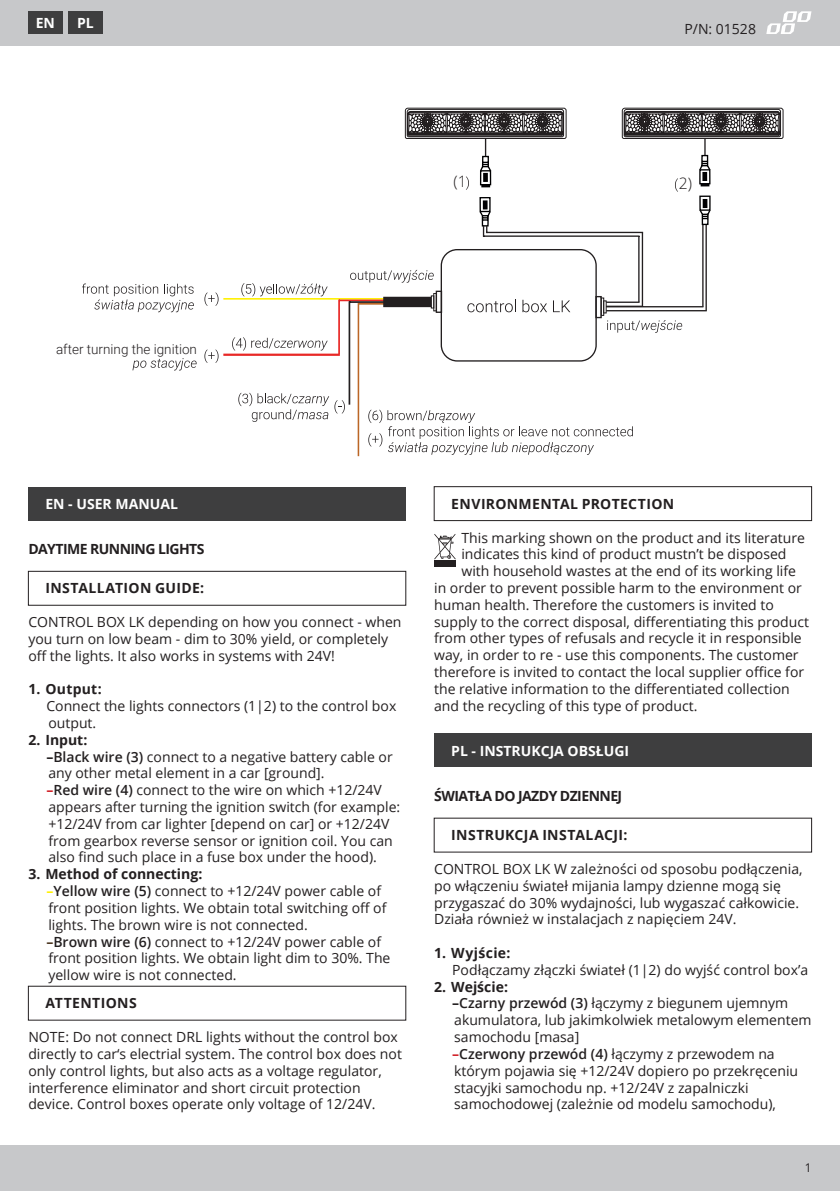
<style>
.page{position:relative;width:840px;height:1191px;background:#fff}
.page>*{position:absolute;margin:0;border:0;box-sizing:border-box;transform-origin:0 0}
.t1{font:300 15.6px "Open Sans";color:#231f20}
.Tekst{font:14px/16.8px "Open Sans";color:#231f20}
.Lista_drugi_poziom{font:14px/16.8px "Open Sans";color:#231f20}
.Nagłówek_ROZDZIAŁU{font:700 14px "Open Sans";letter-spacing:.02em;color:#231f20}
.Nazwa_produktu{font:700 14px "Open Sans";letter-spacing:-.04em;color:#231f20}
.Jezyk{font:700 14px "Open Sans";color:#fff}
.Nagłówek_ROZDZIAŁU-2{font:700 14px "Open Sans";color:#231f20}
.Jezyk_Ikona{font:700 14px "Open Sans";color:#fff}
.t2{font:300 13.4px "Roboto";color:#231f20}
.t3{font:12px "Open Sans";color:#231f20}
.s1{font-weight:700}
.s2{font-weight:600}
.s3{font-weight:700;color:#d1232a}
.s4{font-weight:700;color:#fff101}
.s5{font-weight:700;color:#4c3721}
</style>
<div class="page">
<div style="left:0;top:0;width:839px;height:45px;background:#c7c8ca"></div>
<div style="left:0;top:1145px;width:839px;height:46px;background:#c7c8ca"></div>
<svg style="left:766px;top:11px;width:45px;height:23px"></svg>
<div style="left:28px;top:11px;width:34px;height:23px;background:#3e3e3f"></div>
<div style="left:28px;top:486px;width:377px;height:34px;background:#3e3e3f"></div>
<div style="left:28px;top:571px;width:378px;height:35px;border:1px solid #231f20"></div>
<div style="left:433px;top:486px;width:378px;height:35px;border:1px solid #231f20"></div>
<div style="left:434px;top:733px;width:377px;height:34px;background:#3e3e3f"></div>
<svg style="left:434px;top:534px;width:21px;height:25px"></svg>
<div style="left:434px;top:561px;width:21px;height:6px;background:#231f20"></div>
<div style="left:68px;top:11px;width:34px;height:23px;background:#3e3e3f"></div>
<svg style="left:439px;top:124px;width:268px;height:238px"></svg>
<hr style="left:704px;top:124px;width:1px;height:32px;background:#231f20">
<svg style="left:467px;top:300px;width:48px;height:12px"></svg>
<svg style="left:522px;top:300px;width:24px;height:12px"></svg>
<svg style="left:552px;top:300px;width:18px;height:12px"></svg>
<svg style="left:606px;top:320px;width:75px;height:13px"></svg>
<svg style="left:350px;top:270px;width:83px;height:13px"></svg>
<svg style="left:241px;top:283px;width:86px;height:13px"></svg>
<svg style="left:232px;top:337px;width:95px;height:14px"></svg>
<hr style="left:605px;top:306px;width:98px;height:1px;background:#231f20">
<hr style="left:638px;top:236px;width:1px;height:66px;background:#231f20">
<hr style="left:605px;top:310px;width:101px;height:1px;background:#231f20">
<hr style="left:641px;top:232px;width:1px;height:74px;background:#231f20">
<svg style="left:478px;top:154px;width:233px;height:83px"></svg>
<hr style="left:223px;top:298px;width:161px;height:2px;background:#fff101">
<hr style="left:339px;top:299px;width:45px;height:2px;background:#e82826">
<hr style="left:338px;top:299px;width:2px;height:55px;background:#e82826">
<hr style="left:223px;top:353px;width:117px;height:3px;background:#e82826">
<hr style="left:349px;top:301px;width:36px;height:2px;background:#231f20">
<hr style="left:348px;top:301px;width:2px;height:104px;background:#231f20">
<div style="left:435px;top:291px;width:7px;height:22px;border:1px solid #231f20"></div>
<div style="left:433px;top:293px;width:3px;height:18px;border:1px solid #231f20"></div>
<div style="left:430px;top:295px;width:4px;height:13px;border:1px solid #231f20"></div>
<div style="left:595px;top:296px;width:6px;height:22px;border:1px solid #231f20"></div>
<div style="left:600px;top:297px;width:4px;height:19px;border:1px solid #231f20"></div>
<svg style="left:603px;top:300px;width:3px;height:13px"></svg>
<hr style="left:605px;top:301px;width:34px;height:2px;background:#231f20">
<hr style="left:605px;top:306px;width:37px;height:1px;background:#231f20">
<hr style="left:358px;top:303px;width:27px;height:2px;background:#bb6626">
<hr style="left:357px;top:303px;width:2px;height:153px;background:#bb6626">
<svg style="left:204px;top:292px;width:14px;height:14px"></svg>
<svg style="left:204px;top:349px;width:14px;height:14px"></svg>
<div style="left:384px;top:297px;width:46px;height:9px;background:#231f20"></div>
<div style="left:383px;top:297px;width:48px;height:10px;border:2px solid #231f20"></div>
<svg style="left:82px;top:283px;width:112px;height:29px"></svg>
<svg style="left:132px;top:358px;width:64px;height:12px"></svg>
<svg style="left:238px;top:393px;width:106px;height:29px"></svg>
<svg style="left:368px;top:409px;width:264px;height:46px"></svg>
<svg style="left:621px;top:108px;width:162px;height:33px"></svg>
<svg style="left:405px;top:108px;width:161px;height:33px"></svg>
<p class="Jezyk_Ikona" style="left:36px;top:13px;width:21px">EN</p>
<p class="Jezyk_Ikona" style="left:77px;top:13px;width:18px">PL</p>
<p class="Tekst" style="left:684px;top:20px;width:73px">P/N: 01528</p>
<p class="t1" style="left:453px;top:171px;width:15px">(1</p>
<p class="t1" style="left:678px;top:173px;width:15px">2)</p>
<p class="t2" style="left:56px;top:340px;width:142px">after turning the ignition</p>
<p class="Jezyk" style="left:45px;top:494px;width:134px">EN - USER MANUAL</p>
<p class="Nazwa_produktu" style="left:28px;top:539px;width:178px">DAYTIME RUNNING LIGHTS</p>
<p class="Nagłówek_ROZDZIAŁU" style="left:45px;top:578px;width:160px">INSTALLATION GUIDE:</p>
<p class="Tekst" style="left:28px;top:613px;width:374px">CONTROL BOX LK depending on how you connect - when you turn on low beam - dim to 30% yield, or completely off the lights. It also works in systems with 24V!</p>
<p class="Nagłówek_ROZDZIAŁU" style="left:28px;top:679px;width:75px">1. Output:</p>
<p class="Lista_drugi_poziom" style="left:46px;top:697px;width:351px">Connect the lights connectors (1|2) to the control box output.</p>
<p class="Nagłówek_ROZDZIAŁU" style="left:28px;top:730px;width:60px">2. Input:</p>
<p class="Lista_drugi_poziom" style="left:46px;top:748px;width:347px"><span class="s1">–</span><span class="s2">Black wire (3)</span> connect to a negative battery cable or any other metal element in a car [ground].</p>
<p class="Lista_drugi_poziom" style="left:46px;top:781px;width:355px"><span class="s3">–</span><span class="s2">Red wire (4)</span> connect to the wire on which +12/24V appears after turning the ignition switch (for example: +12/24V from car lighter [depend on car] or +12/24V from gearbox reverse sensor or ignition coil. You can also find such place in a fuse box under the hood).</p>
<p class="Nagłówek_ROZDZIAŁU-2" style="left:28px;top:864px;width:175px">3. Method of connecting:</p>
<p class="Lista_drugi_poziom" style="left:46px;top:882px;width:341px"><span class="s4">–</span><span class="s2">Yellow wire (5)</span> connect to +12/24V power cable of front position lights. We obtain total switching off of lights. The brown wire is not connected.</p>
<p class="Lista_drugi_poziom" style="left:46px;top:932px;width:345px"><span class="s5">–</span><span class="s2">Brown wire (6)</span> connect to +12/24V power cable of front position lights. We obtain light dim to 30%. The yellow wire is not connected.</p>
<p class="Nagłówek_ROZDZIAŁU" style="left:45px;top:993px;width:93px">ATTENTIONS</p>
<p class="Tekst" style="left:28px;top:1028px;width:375px">NOTE: Do not connect DRL lights without the control box directly to car‘s electrial system. The control box does not only control lights, but also acts as a voltage regulator, interference eliminator and short circuit protection device. Control boxes operate only voltage of 12/24V.</p>
<p class="Nagłówek_ROZDZIAŁU" style="left:451px;top:494px;width:224px">ENVIRONMENTAL PROTECTION</p>
<p class="Tekst" style="left:461px;top:529px;width:345px">This marking shown on the product and its literature</p>
<p class="Tekst" style="left:461px;top:545px;width:326px">indicates this kind of product mustn’t be disposed</p>
<p class="Tekst" style="left:461px;top:562px;width:336px">with household wastes at the end of its working life</p>
<p class="Tekst" style="left:434px;top:579px;width:369px">in order to prevent possible harm to the environment or</p>
<p class="Tekst" style="left:434px;top:596px;width:341px">human health. Therefore the customers is invited to</p>
<p class="Tekst" style="left:434px;top:613px;width:376px">supply to the correct disposal, differentiating this product</p>
<p class="Tekst" style="left:434px;top:629px;width:369px">from other types of refusals and recycle it in responsible</p>
<p class="Tekst" style="left:434px;top:646px;width:366px">way, in order to re - use this components. The customer</p>
<p class="Tekst" style="left:434px;top:663px;width:371px">therefore is invited to contact the local supplier office for</p>
<p class="Tekst" style="left:434px;top:680px;width:357px">the relative information to the differentiated collection</p>
<p class="Tekst" style="left:434px;top:697px;width:264px">and the recycling of this type of product.</p>
<p class="Jezyk" style="left:451px;top:740px;width:179px">PL - INSTRUKCJA OBSŁUGI</p>
<p class="Nazwa_produktu" style="left:434px;top:785px;width:189px">ŚWIATŁA DO JAZDY DZIENNEJ</p>
<p class="Nagłówek_ROZDZIAŁU" style="left:451px;top:825px;width:178px">INSTRUKCJA INSTALACJI:</p>
<p class="Tekst" style="left:434px;top:860px;width:369px">CONTROL BOX LK W zależności od sposobu podłączenia, po włączeniu świateł mijania lampy dzienne mogą się przygaszać do 30% wydajności, lub wygaszać całkowicie.<br>Działa również w instalacjach z napięciem 24V.</p>
<p class="Nagłówek_ROZDZIAŁU" style="left:434px;top:943px;width:78px">1. Wyjście:</p>
<p class="Lista_drugi_poziom" style="left:452px;top:961px;width:357px">Podłączamy złączki świateł (1|2) do wyjść control box’a</p>
<p class="Nagłówek_ROZDZIAŁU-2" style="left:434px;top:976px;width:75px">2. Wejście:</p>
<p class="Lista_drugi_poziom" style="left:452px;top:994px;width:361px"><span class="s1">–</span><span class="s2">Czarny przewód (3)</span> łączymy z biegunem ujemnym akumulatora, lub jakimkolwiek metalowym elementem samochodu [masa]</p>
<p class="Lista_drugi_poziom" style="left:452px;top:1045px;width:347px"><span class="s3">–</span><span class="s2">Czerwony przewód (4)</span> łączymy z przewodem na którym pojawia się +12/24V dopiero po przekręceniu stacyjki samochodu np. +12/24V z zapalniczki samochodowej (zależnie od modelu samochodu),</p>
<p class="t3" style="left:804px;top:1159px;width:8px">1</p>
</div>
